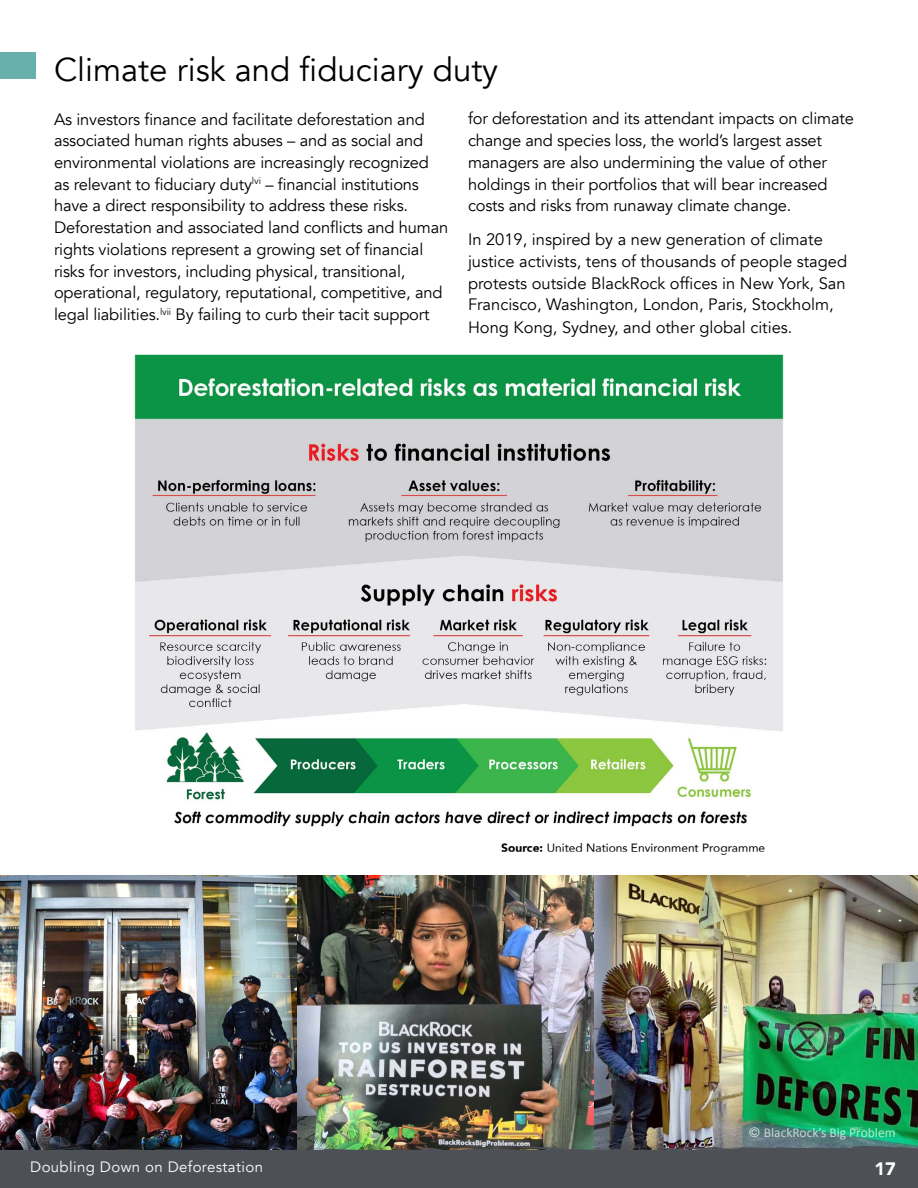
<style>
.page{position:relative;width:918px;height:1188px;background:#fff}
.page>*{position:absolute;margin:0;border:0;box-sizing:border-box;transform-origin:0 0}
.t1{font:33px "Avenir";color:#000}
.t2{font:900 18px "Avenir";color:#fff}
.t3{font:16.5px/21.8px "Avenir";letter-spacing:-.01em;color:#000}
.t4{font:15px "Avenir";letter-spacing:.025em;color:#fff}
.t5{font:13.5px "Calibri";color:#fff}
.t6{font:12px "Avenir";color:#000}
.s1{font-weight:900}
.s2{font-family:"Avenir";font-weight:500}
</style>
<div class="page">
<img style="left:1px;top:875px;width:296px;height:270px">
<img style="left:297px;top:875px;width:297px;height:270px">
<img style="left:594px;top:875px;width:324px;height:270px">
<svg style="left:0;top:1145px;width:918px;height:43px;background:#4b4f54"></svg>
<div style="left:0;top:52px;width:35px;height:28px;background:#68b0ab"></div>
<img style="left:136px;top:356px;width:646px;height:471px">
<div style="left:732px;top:1110px;width:180px;height:46px;background:#4d5156;opacity:.8"></div>
<h1 class="t1" style="left:54px;top:50px;width:446px">Climate risk and fiduciary duty</h1>
<p class="t3" style="left:54px;top:108px;width:396px">As investors finance and facilitate deforestation and associated human rights abuses – and as social and environmental violations are increasingly recognized as relevant to fiduciary duty<sup>lvi</sup> – financial institutions have a direct responsibility to address these risks.<br>Deforestation and associated land conflicts and human rights violations represent a growing set of financial risks for investors, including physical, transitional, operational, regulatory, reputational, competitive, and legal liabilities.<sup>lvii</sup> By failing to curb their tacit support</p>
<p class="t3" style="left:468px;top:108px;width:387px">for deforestation and its attendant impacts on climate change and species loss, the world’s largest asset managers are also undermining the value of other holdings in their portfolios that will bear increased costs and risks from runaway climate change.</p>
<p class="t3" style="left:468px;top:229px;width:381px">In 2019, inspired by a new generation of climate justice activists, tens of thousands of people staged protests outside BlackRock offices in New York, San Francisco, Washington, London, Paris, Stockholm, Hong Kong, Sydney, and other global cities.</p>
<p class="t6" style="left:501px;top:838px;width:265px"><span class="s1">Source:</span> United Nations Environment Programme</p>
<p class="t5" style="left:749px;top:1124px;width:148px"><span class="s2">©</span> BlackRock’s Big Problem</p>
<p class="t4" style="left:30px;top:1158px;width:234px">Doubling Down on Deforestation</p>
<p class="t2" style="left:875px;top:1154px;width:23px">17</p>
</div>
